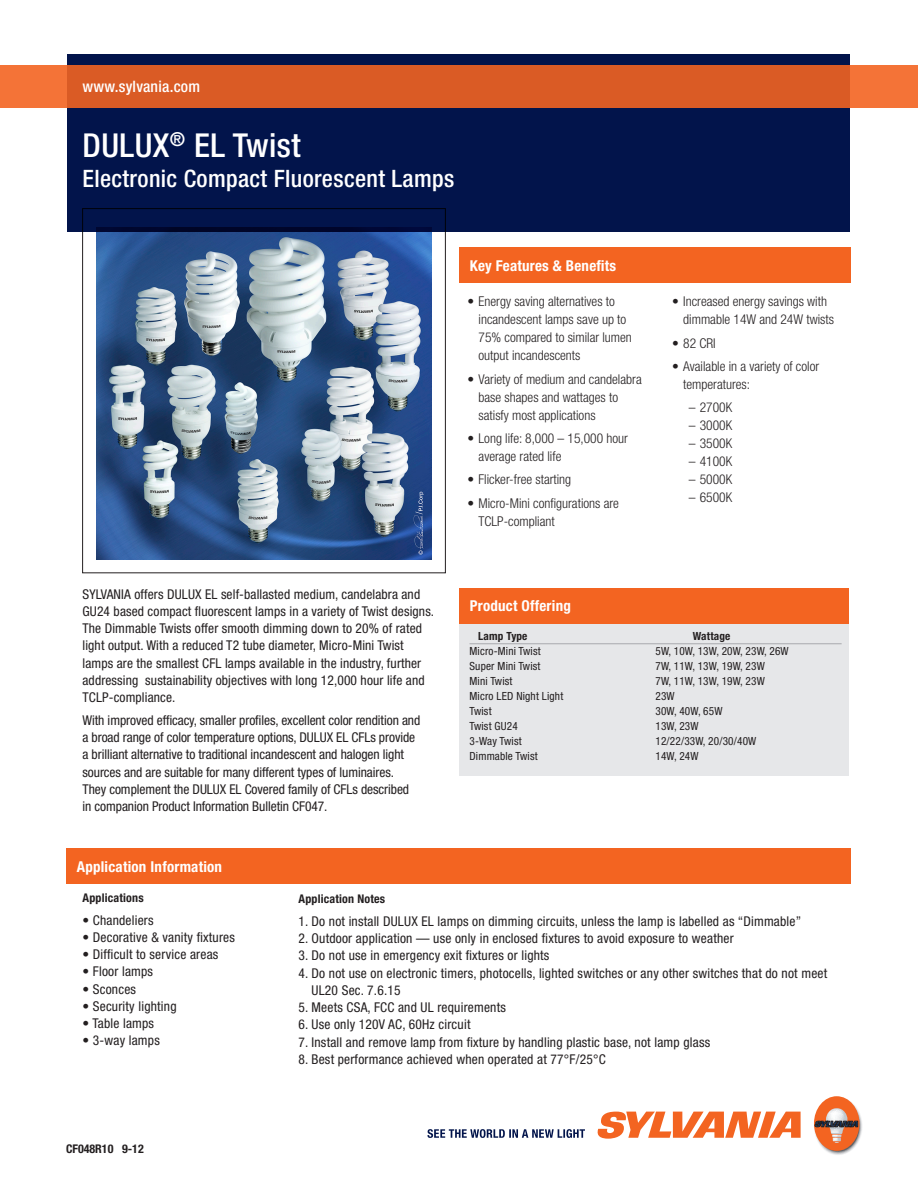
<style>
.page{position:relative;width:918px;height:1188px;background:#fff}
.page>*{position:absolute;margin:0;border:0;box-sizing:border-box;transform-origin:0 0}
.Title_glowhead_22__4{font:500 condensed 33px "Helvetica Neue";letter-spacing:.015em;color:#fff}
.A4_02_Title_subhead{font:500 condensed 24px "Helvetica Neue";letter-spacing:.015em;color:#fff}
.A4_03_Title_URL_10_5{font:500 condensed 15.75px "Helvetica Neue";letter-spacing:.015em;color:#fff}
.Section_head_10_13_1{font:700 condensed 15px "Helvetica Neue";letter-spacing:.015em;color:#fff}
.A4_21_Box_copy_9_13{font:condensed 13.5px/17.2px "Helvetica Neue";letter-spacing:.005em;color:#231f20}
.Application_copy_9_1{font:condensed 13.5px/17.2px "Helvetica Neue";letter-spacing:.015em;color:#231f20}
.t1{font:300 condensed 13.5px/18px "Helvetica Neue";color:#231f20}
.A4_20_Box_copy_head{font:700 condensed 12px "Helvetica Neue";letter-spacing:.015em;color:#231f20}
.A4_25_Table_copy_7_5{font:condensed 11.25px "Helvetica Neue";letter-spacing:.015em;color:#231f20}
.A4_24_Table_head_7_5{font:700 condensed 11.25px "Helvetica Neue";letter-spacing:.015em;color:#231f20}
</style>
<div class="page">
<svg style="left:597px;top:1112px;width:204px;height:27px"></svg>
<svg style="left:814px;top:1096px;width:48px;height:59px"></svg>
<svg style="left:427px;top:1129px;width:158px;height:9px"></svg>
<div style="left:459px;top:618px;width:390px;height:158px;background:#e6e7e9"></div>
<div style="left:68px;top:54px;width:782px;height:178px;background:#02144b"></div>
<div style="left:82px;top:209px;width:364px;height:364px;border:1px solid #231f20"></div>
<img style="left:96px;top:228px;width:336px;height:332px">
<svg style="left:0;top:65px;width:918px;height:43px;background:#dd5e27"></svg>
<hr style="left:470px;top:643px;width:372px;height:1px;background:#a8a9ad">
<div style="left:66px;top:848px;width:784px;height:36px;background:#f36421"></div>
<div style="left:459px;top:248px;width:391px;height:35px;background:#f36421"></div>
<div style="left:459px;top:588px;width:390px;height:36px;background:#f36421"></div>
<p class="A4_03_Title_URL_10_5" style="left:82px;top:77px;width:119px">www.sylvania.com</p>
<p class="Title_glowhead_22__4" style="left:82px;top:126px;width:220px">DULUX<sup>®</sup> EL Twist</p>
<p class="A4_02_Title_subhead" style="left:82px;top:164px;width:373px">Electronic Compact Fluorescent Lamps</p>
<p class="A4_21_Box_copy_9_13" style="left:82px;top:585px;width:353px">SYLVANIA offers DULUX EL self-ballasted medium, candelabra and GU24 based compact fluorescent lamps in a variety of Twist designs.<br>The Dimmable Twists offer smooth dimming down to 20% of rated light output. With a reduced T2 tube diameter, Micro-Mini Twist lamps are the smallest CFL lamps available in the industry, further addressing sustainability objectives with long 12,000 hour life and TCLP-compliance.</p>
<p class="A4_21_Box_copy_9_13" style="left:82px;top:711px;width:339px">With improved efficacy, smaller profiles, excellent color rendition and a broad range of color temperature options, DULUX EL CFLs provide a brilliant alternative to traditional incandescent and halogen light sources and are suitable for many different types of luminaires.<br>They complement the DULUX EL Covered family of CFLs described in companion Product Information Bulletin CF047.</p>
<p class="Section_head_10_13_1" style="left:77px;top:857px;width:147px">Application Information</p>
<p class="Section_head_10_13_1" style="left:470px;top:257px;width:148px">Key Features &amp; Benefits</p>
<p class="t1" style="left:479px;top:292px;width:155px;text-indent:-11px">• Energy saving alternatives to incandescent lamps save up to<br>75% compared to similar lumen output incandescents</p>
<p class="t1" style="left:479px;top:370px;width:165px;text-indent:-11px">• Variety of medium and candelabra base shapes and wattages to satisfy most applications</p>
<p class="t1" style="left:479px;top:429px;width:151px;text-indent:-11px">• Long life: 8,000 – 15,000 hour average rated life</p>
<p class="t1" style="left:468px;top:471px;width:105px">• Flicker-free starting</p>
<p class="t1" style="left:479px;top:494px;width:142px;text-indent:-11px">• Micro-Mini configurations are<br>TCLP-compliant</p>
<p class="Section_head_10_13_1" style="left:470px;top:597px;width:103px">Product Offering</p>
<p class="t1" style="left:683px;top:292px;width:152px;text-indent:-11px">• Increased energy savings with dimmable 14W and 24W twists</p>
<p class="t1" style="left:672px;top:334px;width:45px">• 82 CRI</p>
<p class="t1" style="left:683px;top:357px;width:137px;text-indent:-11px">• Available in a variety of color temperatures:</p>
<p class="t1" style="left:689px;top:399px;width:45px">– 2700K</p>
<p class="t1" style="left:689px;top:417px;width:45px">– 3000K</p>
<p class="t1" style="left:689px;top:435px;width:45px">– 3500K</p>
<p class="t1" style="left:689px;top:453px;width:45px">– 4100K</p>
<p class="t1" style="left:689px;top:471px;width:45px">– 5000K</p>
<p class="t1" style="left:689px;top:489px;width:45px">– 6500K</p>
<p class="A4_24_Table_head_7_5" style="left:478px;top:629px;width:51px">Lamp Type</p>
<p class="A4_24_Table_head_7_5" style="left:693px;top:629px;width:39px">Wattage</p>
<p class="A4_25_Table_copy_7_5" style="left:470px;top:644px;width:73px">Micro-Mini Twist</p>
<p class="A4_25_Table_copy_7_5" style="left:655px;top:644px;width:135px">5W, 10W, 13W, 20W, 23W, 26W</p>
<p class="A4_25_Table_copy_7_5" style="left:470px;top:659px;width:73px">Super Mini Twist</p>
<p class="A4_25_Table_copy_7_5" style="left:655px;top:659px;width:111px">7W, 11W, 13W, 19W, 23W</p>
<p class="A4_25_Table_copy_7_5" style="left:470px;top:674px;width:44px">Mini Twist</p>
<p class="A4_25_Table_copy_7_5" style="left:655px;top:674px;width:111px">7W, 11W, 13W, 19W, 23W</p>
<p class="A4_25_Table_copy_7_5" style="left:470px;top:689px;width:95px">Micro LED Night Light</p>
<p class="A4_25_Table_copy_7_5" style="left:655px;top:689px;width:21px">23W</p>
<p class="A4_25_Table_copy_7_5" style="left:470px;top:704px;width:24px">Twist</p>
<p class="A4_25_Table_copy_7_5" style="left:655px;top:704px;width:69px">30W, 40W, 65W</p>
<p class="A4_25_Table_copy_7_5" style="left:470px;top:719px;width:50px">Twist GU24</p>
<p class="A4_25_Table_copy_7_5" style="left:655px;top:719px;width:45px">13W, 23W</p>
<p class="A4_25_Table_copy_7_5" style="left:470px;top:734px;width:54px">3-Way Twist</p>
<p class="A4_25_Table_copy_7_5" style="left:655px;top:734px;width:102px">12/22/33W, 20/30/40W</p>
<p class="A4_25_Table_copy_7_5" style="left:470px;top:749px;width:70px">Dimmable Twist</p>
<p class="A4_25_Table_copy_7_5" style="left:655px;top:749px;width:45px">14W, 24W</p>
<p class="A4_20_Box_copy_head" style="left:82px;top:890px;width:63px">Applications</p>
<p class="Application_copy_9_1" style="left:82px;top:911px;width:73px">• Chandeliers</p>
<p class="Application_copy_9_1" style="left:82px;top:928px;width:154px">• Decorative &amp; vanity fixtures</p>
<p class="Application_copy_9_1" style="left:82px;top:946px;width:137px">• Difficult to service areas</p>
<p class="Application_copy_9_1" style="left:82px;top:963px;width:72px">• Floor lamps</p>
<p class="Application_copy_9_1" style="left:82px;top:980px;width:55px">• Sconces</p>
<p class="Application_copy_9_1" style="left:82px;top:997px;width:96px">• Security lighting</p>
<p class="Application_copy_9_1" style="left:82px;top:1015px;width:73px">• Table lamps</p>
<p class="Application_copy_9_1" style="left:82px;top:1032px;width:79px">• 3-way lamps</p>
<p class="A4_20_Box_copy_head" style="left:66px;top:1142px;width:79px">CF048R10 9-12</p>
<p class="A4_20_Box_copy_head" style="left:298px;top:892px;width:88px">Application Notes</p>
<p class="Application_copy_9_1" style="left:298px;top:912px;width:504px">1. Do not install DULUX EL lamps on dimming circuits, unless the lamp is labelled as “Dimmable”</p>
<p class="Application_copy_9_1" style="left:298px;top:930px;width:437px">2. Outdoor application — use only in enclosed fixtures to avoid exposure to weather</p>
<p class="Application_copy_9_1" style="left:298px;top:947px;width:252px">3. Do not use in emergency exit fixtures or lights</p>
<p class="Application_copy_9_1" style="left:312px;top:964px;width:517px;text-indent:-13px">4. Do not use on electronic timers, photocells, lighted switches or any other switches that do not meet<br>UL20 Sec. 7.6.15</p>
<p class="Application_copy_9_1" style="left:298px;top:999px;width:209px">5. Meets CSA, FCC and UL requirements</p>
<p class="Application_copy_9_1" style="left:298px;top:1016px;width:174px">6. Use only 120V AC, 60Hz circuit</p>
<p class="Application_copy_9_1" style="left:298px;top:1033px;width:413px">7. Install and remove lamp from fixture by handling plastic base, not lamp glass</p>
<p class="Application_copy_9_1" style="left:298px;top:1050px;width:309px">8. Best performance achieved when operated at 77°F/25°C</p>
</div>
